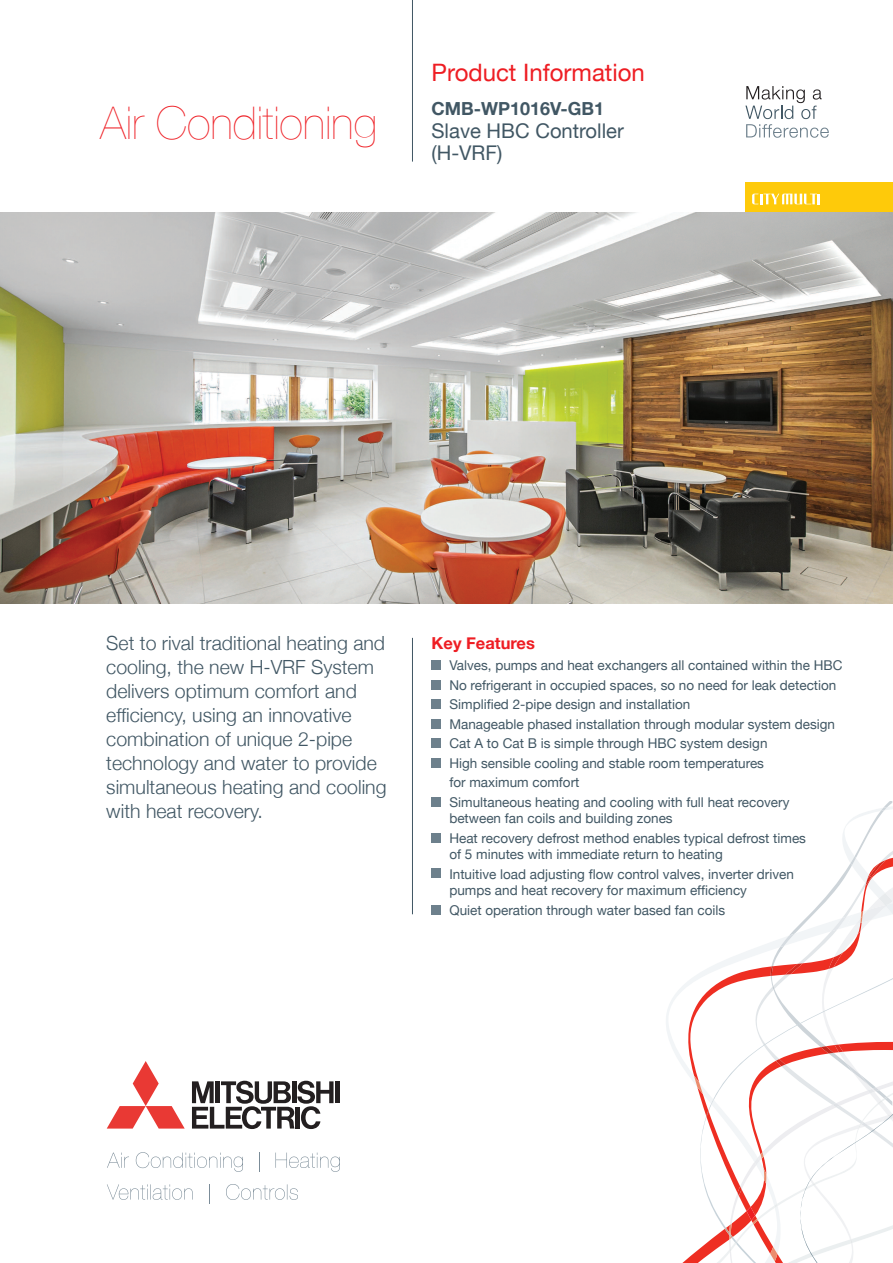
<style>
.page{position:relative;width:893px;height:1263px;background:#fff}
.page>*{position:absolute;margin:0;border:0;box-sizing:border-box;transform-origin:0 0}
.t1{font:200 45px "Helvetica Neue";color:#ee1d23}
.t2{font:24px "Helvetica Neue";color:#ee1d23}
.t3{font:20.25px/22.5px "Helvetica Neue";color:#415764}
.t4{font:300 19.5px/24px "Helvetica Neue";color:#415764}
.t5{font:700 18px "Helvetica Neue";color:#415764}
.t6{font:700 16.5px "Helvetica Neue";color:#ee1d23}
.t7{font:13.5px/19.5px "Helvetica Neue";color:#415764}
</style>
<div class="page">
<div style="left:746px;top:183px;width:147px;height:30px;background:#feca0a"></div>
<svg style="left:745px;top:86px;width:84px;height:52px"></svg>
<hr style="left:412px;top:0;width:1px;height:162px;background:#415764">
<svg style="left:107px;top:1061px;width:78px;height:67px"></svg>
<div style="left:335px;top:1081px;width:5px;height:22px;background:#231f20"></div>
<svg style="left:192px;top:1081px;width:142px;height:48px"></svg>
<svg style="left:107px;top:1152px;width:233px;height:51px"></svg>
<svg style="left:752px;top:194px;width:68px;height:10px"></svg>
<svg style="left:666px;top:988px;width:15px;height:75px"></svg>
<svg style="left:681px;top:801px;width:211px;height:462px"></svg>
<img style="left:0;top:213px;width:893px;height:391px">
<hr style="left:412px;top:638px;width:1px;height:276px;background:#415764">
<div style="left:432px;top:660px;width:9px;height:10px;background:#6d808c"></div>
<div style="left:432px;top:680px;width:9px;height:9px;background:#6d808c"></div>
<div style="left:432px;top:699px;width:9px;height:10px;background:#6d808c"></div>
<div style="left:432px;top:719px;width:9px;height:9px;background:#6d808c"></div>
<div style="left:432px;top:738px;width:9px;height:10px;background:#6d808c"></div>
<div style="left:432px;top:758px;width:9px;height:10px;background:#6d808c"></div>
<div style="left:432px;top:797px;width:9px;height:10px;background:#6d808c"></div>
<div style="left:432px;top:833px;width:9px;height:9px;background:#6d808c"></div>
<div style="left:432px;top:868px;width:9px;height:10px;background:#6d808c"></div>
<div style="left:432px;top:905px;width:9px;height:10px;background:#6d808c"></div>
<h1 class="t1" style="left:100px;top:97px;width:278px">Air Conditioning</h1>
<h2 class="t2" style="left:432px;top:58px;width:215px">Product Information</h2>
<h3 class="t5" style="left:431px;top:98px;width:174px">CMB-WP1016V-GB1</h3>
<h3 class="t3" style="left:431px;top:119px;width:194px">Slave HBC Controller (H-VRF)</h3>
<p class="t4" style="left:106px;top:630px;width:282px">Set to rival traditional heating and cooling, the new H-VRF System delivers optimum comfort and efficiency, using an innovative combination of unique 2-pipe technology and water to provide simultaneous heating and cooling with heat recovery.</p>
<p class="t6" style="left:432px;top:633px;width:105px">Key Features</p>
<p class="t7" style="left:449px;top:655px;width:395px">Valves, pumps and heat exchangers all contained within the HBC No refrigerant in occupied spaces, so no need for leak detection Simplified 2-pipe design and installation<br>Manageable phased installation through modular system design Cat A to Cat B is simple through HBC system design<br>High sensible cooling and stable room temperatures<br>for maximum comfort<br>Simultaneous heating and cooling with full heat recovery</p>
<p class="t7" style="left:449px;top:808px;width:358px">between fan coils and building zones<br>Heat recovery defrost method enables typical defrost times</p>
<p class="t7" style="left:449px;top:844px;width:346px">of 5 minutes with immediate return to heating<br>Intuitive load adjusting flow control valves, inverter driven</p>
<p class="t7" style="left:449px;top:880px;width:299px">pumps and heat recovery for maximum efficiency<br>Quiet operation through water based fan coils</p>
</div>
